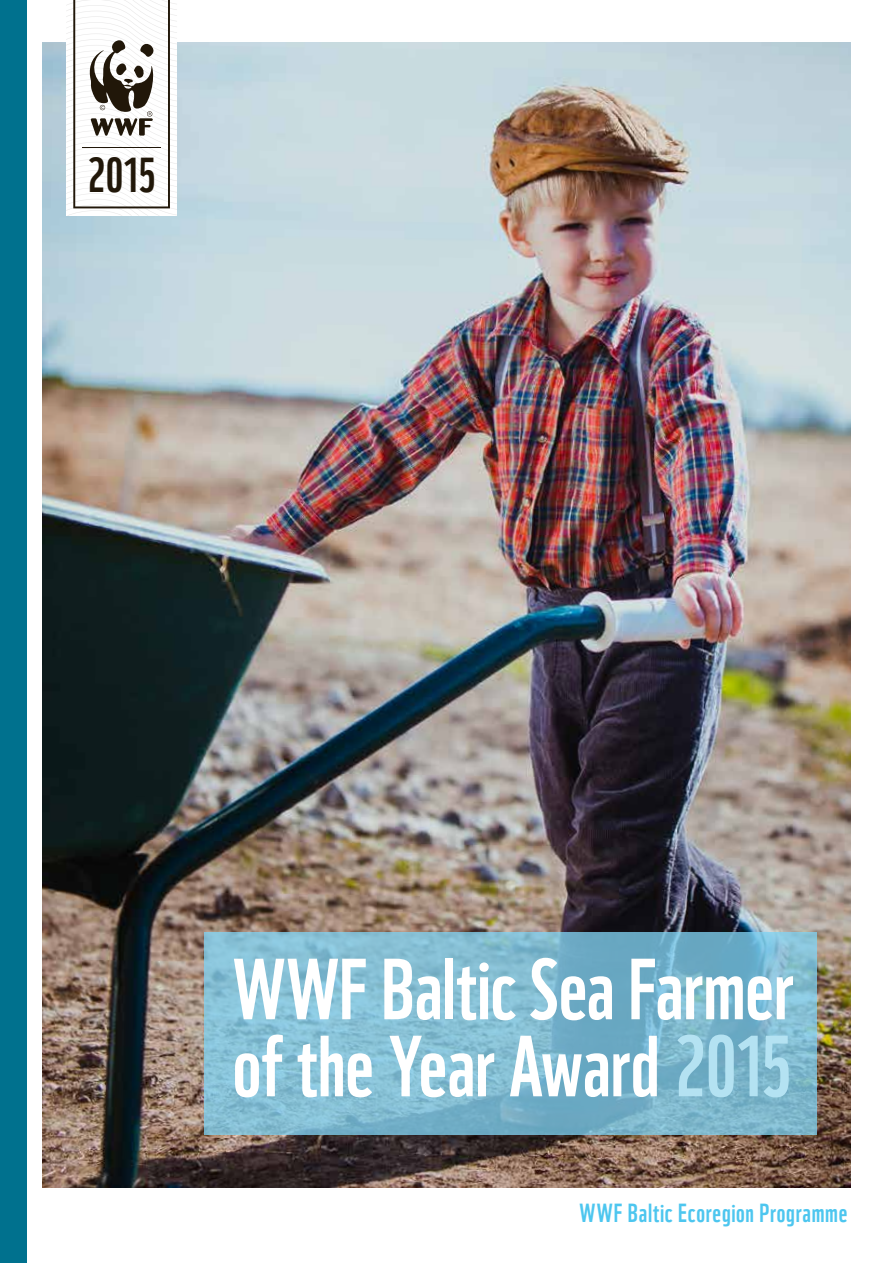
<style>
.page{position:relative;width:893px;height:1263px;background:#fff}
.page>*{position:absolute;margin:0;border:0;box-sizing:border-box;transform-origin:0 0}
.t1{font:84.15px/76.9px "WWF";letter-spacing:-.005em;color:#fff}
.t2{font:47.7px "WWF";color:#211709}
.t3{font:25.5px "WWF";letter-spacing:.03em;color:#4dc6ef}
.s1{color:#b4e2f2}
</style>
<div class="page">
<img style="left:43px;top:43px;width:807px;height:1145px">
<svg style="left:204px;top:932px;width:613px;height:202px;background:#7db8cf"></svg>
<svg style="left:66px;top:0;width:111px;height:216px"></svg>
<div style="left:0;top:0;width:27px;height:1263px;background:#00718e"></div>
<p class="t2" style="left:88px;top:138px;width:70px">2015</p>
<p class="t1" style="left:233px;top:942px;width:562px">WWF Baltic Sea Farmer of the Year Award <span class="s1">2015</span></p>
<p class="t3" style="left:580px;top:1193px;width:269px">WWF Baltic Ecoregion Programme</p>
</div>
